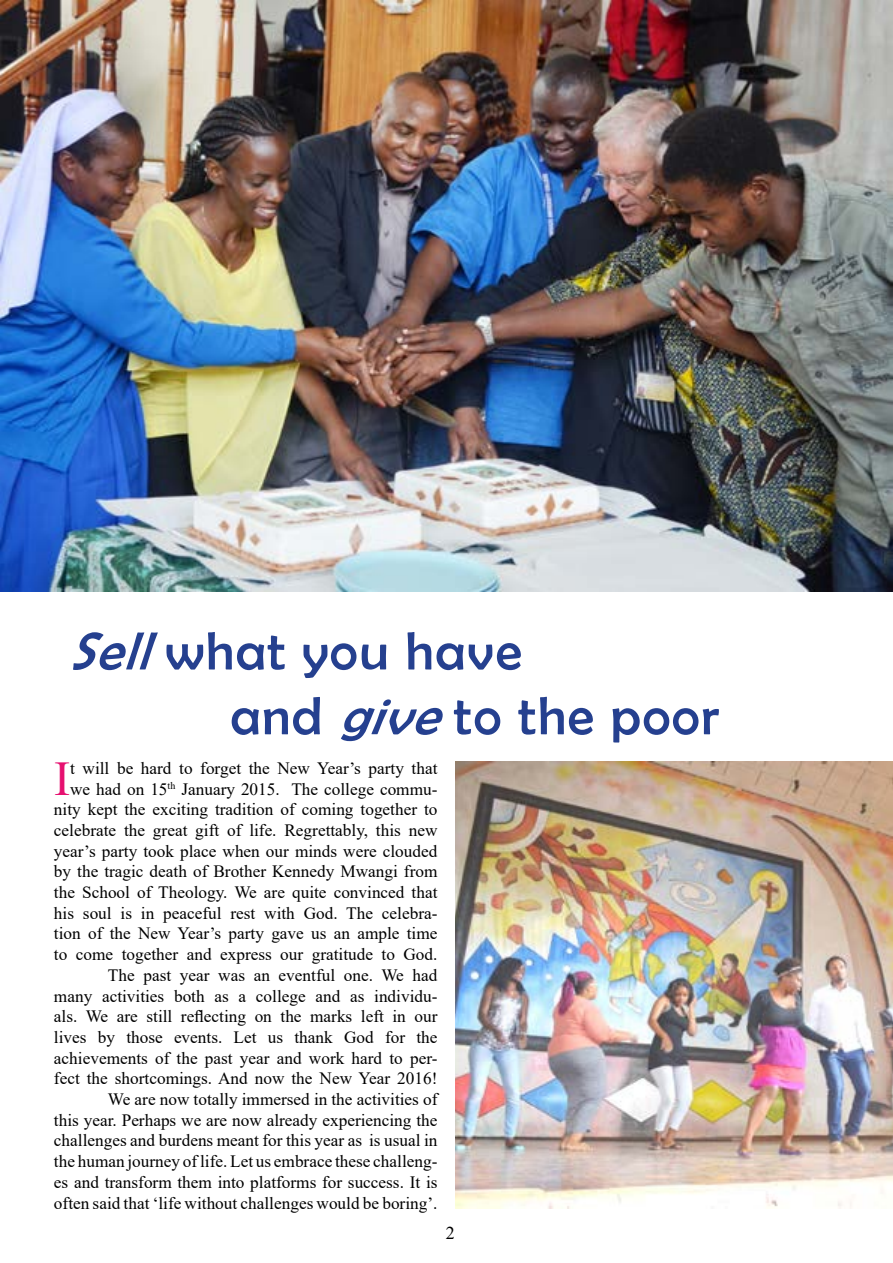
<style>
.page{position:relative;width:893px;height:1263px;background:#fff}
.page>*{position:absolute;margin:0;border:0;box-sizing:border-box;transform-origin:0 0}
.t1{font:54px/64.8px "Berlin Sans FB";letter-spacing:.03em;color:#25408f}
.t2{font:48.45px "Times New Roman";color:#e61070}
.t3{font:18px "Times New Roman";color:#000}
.t4{font:17.25px/20.7px "Times New Roman";color:#000;text-align:right}
.s1{font-style:italic}
</style>
<div class="page">
<img style="left:0;top:0;width:893px;height:591px">
<img style="left:455px;top:762px;width:438px;height:446px">
<h1 class="t1" style="left:231px;top:618px;width:490px;text-indent:-162px"><span class="s1">Sell</span>what you have<br>and <span class="s1">give</span>to the poor</h1>
<p class="t4" style="left:54px;top:757px;width:385px">t will be hard to forget the New Year’s party that we had on 15<sup>th</sup> January 2015. The college commu&shy;nity kept the exciting tradition of coming together to celebrate the great gift of life. Regrettably, this new year’s party took place when our minds were clouded by the tragic death of Brother Kennedy Mwangi from the School of Theology. We are quite convinced that his soul is in peaceful rest with God. The celebra&shy;tion of the New Year’s party gave us an ample time to come together and express our gratitude to God.<br>The past year was an eventful one. We had<br>many activities both as a college and as individu&shy;als. We are still reflecting on the marks left in our lives by those events. Let us thank God for the achievements of the past year and work hard to per&shy;fect the shortcomings. And now the New Year 2016!<br>We are now totally immersed in the activities of<br>this year. Perhaps we are now already experiencing the challenges and burdens meant for this year as is usual in the human journey of life. Let us embrace these challeng&shy;es and transform them into platforms for success. It is often said that ‘life without challenges would be boring’.</p>
<h2 class="t2" style="left:54px;top:744px;width:18px">I</h2>
<p class="t3" style="left:446px;top:1220px;width:10px">2</p>
</div>
